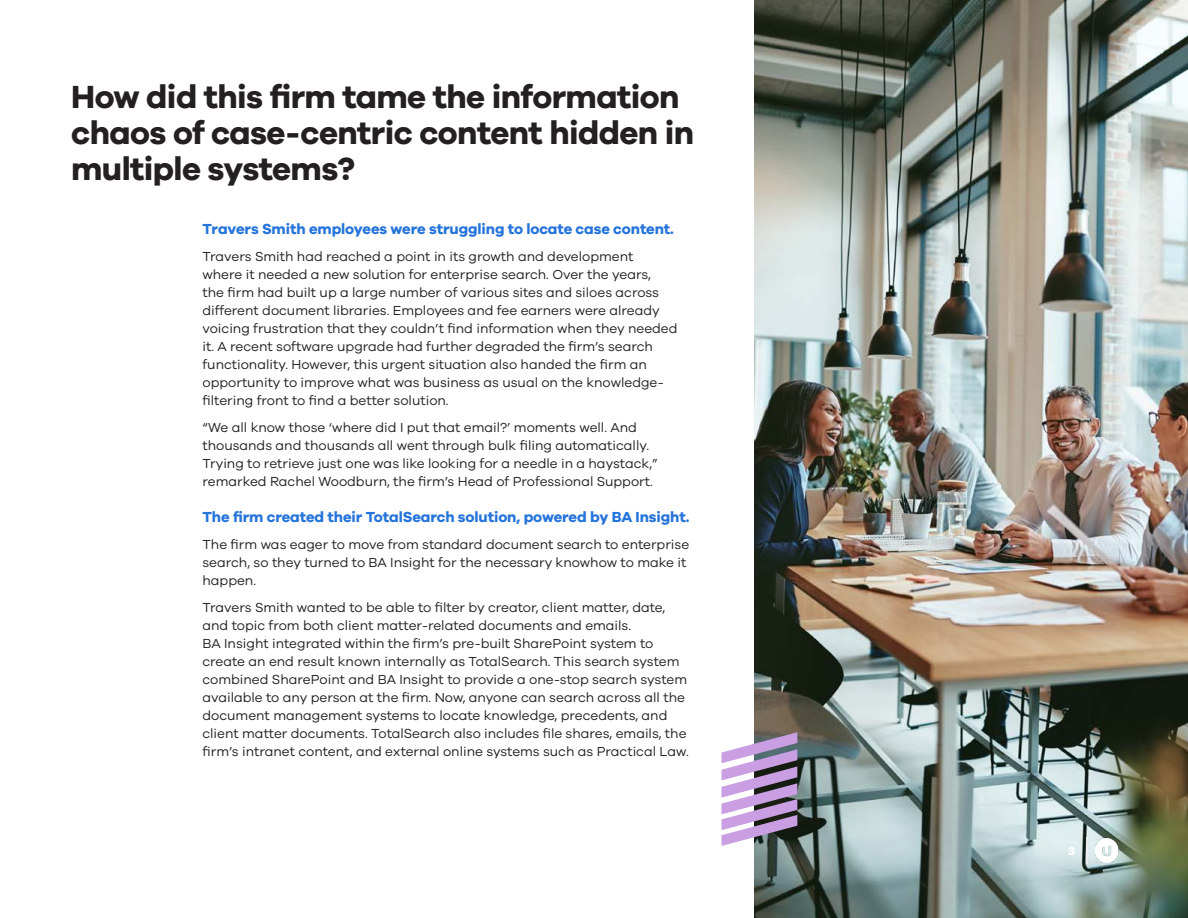
<style>
.page{position:relative;width:1188px;height:918px;background:#fff}
.page>*{position:absolute;margin:0;border:0;box-sizing:border-box;transform-origin:0 0}
.t1{font:700 33px/36px "Galano Grotesque";letter-spacing:-.02em;color:#241f20}
.t2{font:700 15px "Galano Grotesque";letter-spacing:-.005em;color:#2574db}
.t3{font:13.5px/18px "Galano Grotesque";color:#241f20}
.t4{font:700 12px "Galano Grotesque";color:#fff}
</style>
<div class="page">
<img style="left:755px;top:0;width:433px;height:918px">
<svg style="left:722px;top:732px;width:75px;height:114px"></svg>
<hr style="left:1086px;top:837px;width:2px;height:27px;background:#efefef">
<img style="left:1095px;top:839px;width:27px;height:23px">
<h1 class="t1" style="left:71px;top:78px;width:624px">How did this firm tame the information chaos of case-centric content hidden in multiple systems?</h1>
<p class="t2" style="left:202px;top:220px;width:473px">Travers Smith employees were struggling to locate case content.</p>
<p class="t3" style="left:202px;top:247px;width:477px">Travers Smith had reached a point in its growth and development<br>where it needed a new solution for enterprise search. Over the years,<br>the firm had built up a large number of various sites and siloes across different document libraries. Employees and fee earners were already voicing frustration that they couldn’t find information when they needed it. A recent software upgrade had further degraded the firm’s search functionality. However, this urgent situation also handed the firm an opportunity to improve what was business as usual on the knowledge&shy;filtering front to find a better solution.</p>
<p class="t3" style="left:202px;top:418px;width:457px">“We all know those ‘where did I put that email?’ moments well. And thousands and thousands all went through bulk filing automatically.<br>Trying to retrieve just one was like looking for a needle in a haystack,” remarked Rachel Woodburn, the firm’s Head of Professional Support.</p>
<p class="t2" style="left:202px;top:508px;width:488px">The firm created their TotalSearch solution, powered by BA Insight.</p>
<p class="t3" style="left:202px;top:535px;width:488px">The firm was eager to move from standard document search to enterprise search, so they turned to BA Insight for the necessary knowhow to make it happen.</p>
<p class="t3" style="left:202px;top:598px;width:488px">Travers Smith wanted to be able to filter by creator, client matter, date, and topic from both client matter-related documents and emails.<br>BA Insight integrated within the firm’s pre-built SharePoint system to create an end result known internally as TotalSearch. This search system combined SharePoint and BA Insight to provide a one-stop search system available to any person at the firm. Now, anyone can search across all the document management systems to locate knowledge, precedents, and client matter documents. TotalSearch also includes file shares, emails, the firm’s intranet content, and external online systems such as Practical Law.</p>
<p class="t4" style="left:1068px;top:844px;width:8px">3</p>
</div>
